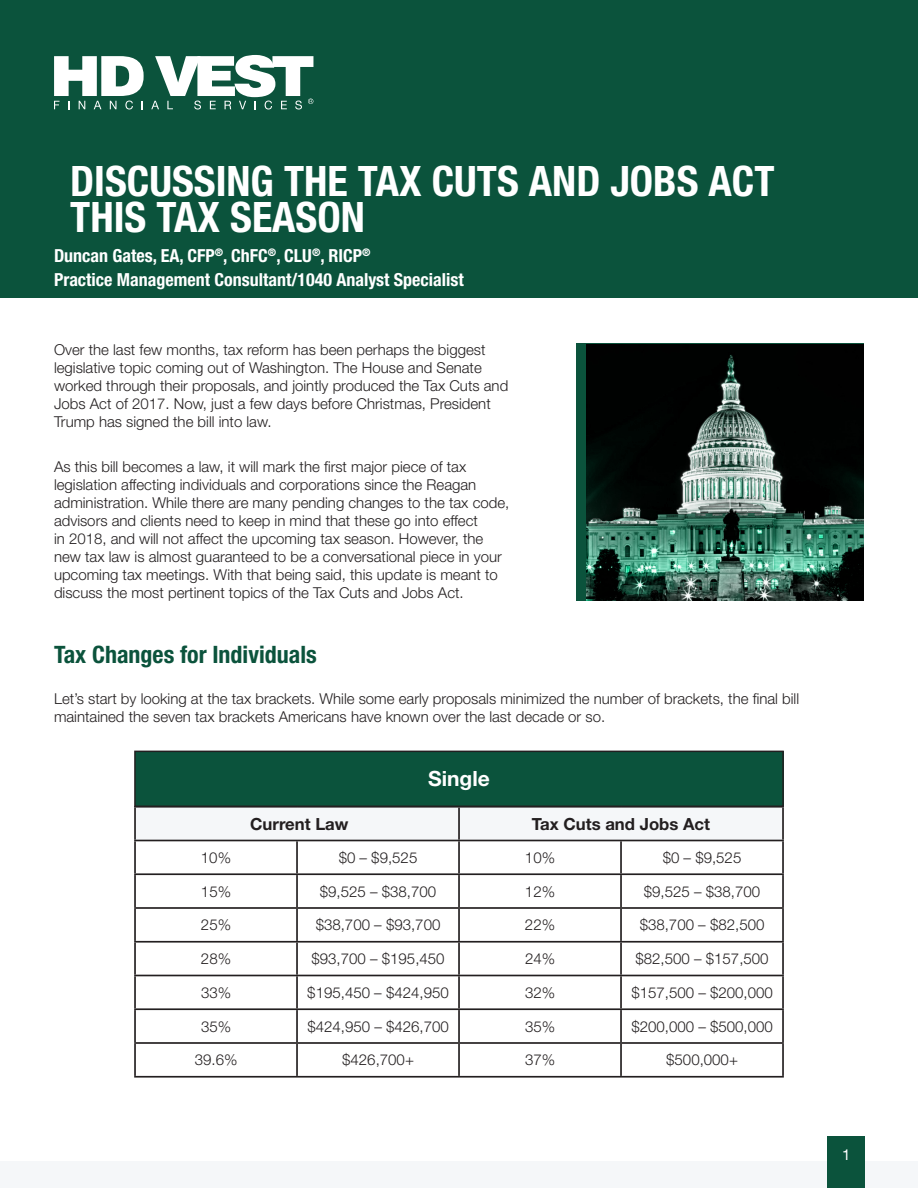
<style>
.page{position:relative;width:918px;height:1188px;background:#fff}
.page>*{position:absolute;margin:0;border:0;box-sizing:border-box;transform-origin:0 0}
.t1{font:700 condensed 42px "Helvetica Neue LT Std";color:#fff}
.t2{font:700 condensed 24px "Helvetica Neue LT Std";color:#0b533c}
.t3{font:700 21px "Helvetica Neue LT Std";color:#fff}
.t4{font:700 condensed 18px "Helvetica Neue LT Std";color:#fff}
.t5{font:700 16.8px "Helvetica Neue LT Std";color:#231f20}
.t6{font:300 15px/18px "Helvetica Neue LT Std";color:#231f20}
.t7{font:15px "Helvetica Neue LT Std";color:#fff}
</style>
<div class="page">
<div style="left:0;top:1161px;width:918px;height:27px;background:#f5f7f9"></div>
<div style="left:827px;top:1136px;width:37px;height:52px;background:#0b533c"></div>
<div style="left:0;top:0;width:918px;height:298px;background:#0b533c"></div>
<svg style="left:54px;top:55px;width:259px;height:55px"></svg>
<div style="left:135px;top:751px;width:648px;height:55px;background:#0b533c"></div>
<div style="left:134px;top:751px;width:650px;height:56px;border:2px solid #231f20"></div>
<svg style="left:136px;top:839px;width:646px;height:1px"></svg>
<hr style="left:134px;top:806px;width:163px;height:2px;background:#231f20">
<hr style="left:134px;top:808px;width:2px;height:32px;background:#231f20">
<hr style="left:297px;top:806px;width:162px;height:2px;background:#231f20">
<hr style="left:459px;top:806px;width:162px;height:2px;background:#231f20">
<hr style="left:458px;top:808px;width:2px;height:32px;background:#231f20">
<hr style="left:621px;top:806px;width:163px;height:2px;background:#231f20">
<hr style="left:782px;top:808px;width:2px;height:32px;background:#231f20">
<hr style="left:134px;top:840px;width:163px;height:1px;background:#231f20">
<hr style="left:134px;top:841px;width:2px;height:32px;background:#231f20">
<hr style="left:297px;top:840px;width:162px;height:1px;background:#231f20">
<hr style="left:296px;top:841px;width:2px;height:32px;background:#231f20">
<hr style="left:459px;top:840px;width:162px;height:1px;background:#231f20">
<hr style="left:458px;top:841px;width:2px;height:32px;background:#231f20">
<hr style="left:621px;top:840px;width:163px;height:1px;background:#231f20">
<hr style="left:620px;top:841px;width:2px;height:32px;background:#231f20">
<hr style="left:782px;top:841px;width:2px;height:32px;background:#231f20">
<hr style="left:134px;top:873px;width:163px;height:2px;background:#231f20">
<hr style="left:134px;top:875px;width:2px;height:32px;background:#231f20">
<hr style="left:297px;top:873px;width:162px;height:2px;background:#231f20">
<hr style="left:296px;top:875px;width:2px;height:32px;background:#231f20">
<hr style="left:459px;top:873px;width:162px;height:2px;background:#231f20">
<hr style="left:458px;top:875px;width:2px;height:32px;background:#231f20">
<hr style="left:621px;top:873px;width:163px;height:2px;background:#231f20">
<hr style="left:620px;top:875px;width:2px;height:32px;background:#231f20">
<hr style="left:782px;top:875px;width:2px;height:32px;background:#231f20">
<hr style="left:134px;top:907px;width:163px;height:2px;background:#231f20">
<hr style="left:134px;top:909px;width:2px;height:32px;background:#231f20">
<hr style="left:297px;top:907px;width:162px;height:2px;background:#231f20">
<hr style="left:296px;top:909px;width:2px;height:32px;background:#231f20">
<hr style="left:459px;top:907px;width:162px;height:2px;background:#231f20">
<hr style="left:458px;top:909px;width:2px;height:32px;background:#231f20">
<hr style="left:621px;top:907px;width:163px;height:2px;background:#231f20">
<hr style="left:620px;top:909px;width:2px;height:32px;background:#231f20">
<hr style="left:782px;top:909px;width:2px;height:32px;background:#231f20">
<hr style="left:134px;top:941px;width:163px;height:2px;background:#231f20">
<hr style="left:134px;top:943px;width:2px;height:32px;background:#231f20">
<hr style="left:297px;top:941px;width:162px;height:2px;background:#231f20">
<hr style="left:296px;top:943px;width:2px;height:32px;background:#231f20">
<hr style="left:459px;top:941px;width:162px;height:2px;background:#231f20">
<hr style="left:458px;top:943px;width:2px;height:32px;background:#231f20">
<hr style="left:621px;top:941px;width:163px;height:2px;background:#231f20">
<hr style="left:620px;top:943px;width:2px;height:32px;background:#231f20">
<hr style="left:782px;top:943px;width:2px;height:32px;background:#231f20">
<hr style="left:134px;top:975px;width:163px;height:1px;background:#231f20">
<hr style="left:134px;top:976px;width:2px;height:32px;background:#231f20">
<hr style="left:297px;top:975px;width:162px;height:1px;background:#231f20">
<hr style="left:296px;top:976px;width:2px;height:32px;background:#231f20">
<hr style="left:459px;top:975px;width:162px;height:1px;background:#231f20">
<hr style="left:458px;top:976px;width:2px;height:32px;background:#231f20">
<hr style="left:621px;top:975px;width:163px;height:1px;background:#231f20">
<hr style="left:620px;top:976px;width:2px;height:32px;background:#231f20">
<hr style="left:782px;top:976px;width:2px;height:32px;background:#231f20">
<hr style="left:134px;top:1008px;width:163px;height:2px;background:#231f20">
<hr style="left:134px;top:1010px;width:2px;height:32px;background:#231f20">
<hr style="left:297px;top:1008px;width:162px;height:2px;background:#231f20">
<hr style="left:296px;top:1010px;width:2px;height:32px;background:#231f20">
<hr style="left:459px;top:1008px;width:162px;height:2px;background:#231f20">
<hr style="left:458px;top:1010px;width:2px;height:32px;background:#231f20">
<hr style="left:621px;top:1008px;width:163px;height:2px;background:#231f20">
<hr style="left:620px;top:1010px;width:2px;height:32px;background:#231f20">
<hr style="left:782px;top:1010px;width:2px;height:32px;background:#231f20">
<hr style="left:134px;top:1042px;width:163px;height:2px;background:#231f20">
<hr style="left:134px;top:1044px;width:2px;height:32px;background:#231f20">
<hr style="left:297px;top:1042px;width:162px;height:2px;background:#231f20">
<hr style="left:296px;top:1044px;width:2px;height:32px;background:#231f20">
<hr style="left:459px;top:1042px;width:162px;height:2px;background:#231f20">
<hr style="left:458px;top:1044px;width:2px;height:32px;background:#231f20">
<hr style="left:621px;top:1042px;width:163px;height:2px;background:#231f20">
<hr style="left:620px;top:1044px;width:2px;height:32px;background:#231f20">
<hr style="left:782px;top:1044px;width:2px;height:32px;background:#231f20">
<hr style="left:134px;top:1076px;width:163px;height:2px;background:#231f20">
<hr style="left:297px;top:1076px;width:162px;height:2px;background:#231f20">
<hr style="left:459px;top:1076px;width:162px;height:2px;background:#231f20">
<hr style="left:621px;top:1076px;width:163px;height:2px;background:#231f20">
<svg style="left:577px;top:343px;width:287px;height:257px;background:#253c35"></svg>
<p class="t1" style="left:70px;top:156px;width:706px">DISCUSSING THE TAX CUTS AND JOBS ACT</p>
<p class="t1" style="left:70px;top:192px;width:296px">THIS TAX SEASON</p>
<p class="t4" style="left:54px;top:245px;width:318px">Duncan Gates, EA, CFP<sup>®</sup>, ChFC<sup>®</sup>, CLU<sup>®</sup>, RICP<sup>®</sup></p>
<p class="t4" style="left:54px;top:269px;width:411px">Practice Management Consultant/1040 Analyst Specialist</p>
<p class="t6" style="left:54px;top:340px;width:456px">Over the last few months, tax reform has been perhaps the biggest legislative topic coming out of Washington. The House and Senate worked through their proposals, and jointly produced the Tax Cuts and Jobs Act of 2017. Now, just a few days before Christmas, President Trump has signed the bill into law.</p>
<p class="t6" style="left:54px;top:457px;width:457px">As this bill becomes a law, it will mark the first major piece of tax legislation affecting individuals and corporations since the Reagan administration. While there are many pending changes to the tax code, advisors and clients need to keep in mind that these go into effect<br>in 2018, and will not affect the upcoming tax season. However, the new tax law is almost guaranteed to be a conversational piece in your upcoming tax meetings. With that being said, this update is meant to discuss the most pertinent topics of the Tax Cuts and Jobs Act.</p>
<p class="t2" style="left:54px;top:640px;width:264px">Tax Changes for Individuals</p>
<p class="t6" style="left:54px;top:690px;width:747px">Let’s start by looking at the tax brackets. While some early proposals minimized the number of brackets, the final bill maintained the seven tax brackets Americans have known over the last decade or so.</p>
<p class="t3" style="left:428px;top:766px;width:63px">Single</p>
<p class="t5" style="left:250px;top:813px;width:100px">Current Law</p>
<p class="t5" style="left:532px;top:813px;width:180px">Tax Cuts and Jobs Act</p>
<p class="t6" style="left:201px;top:848px;width:32px">10%</p>
<p class="t6" style="left:339px;top:848px;width:80px">$0 – $9,525</p>
<p class="t6" style="left:525px;top:848px;width:32px">10%</p>
<p class="t6" style="left:663px;top:848px;width:80px">$0 – $9,525</p>
<p class="t6" style="left:201px;top:882px;width:32px">15%</p>
<p class="t6" style="left:320px;top:882px;width:118px">$9,525 – $38,700</p>
<p class="t6" style="left:525px;top:882px;width:32px">12%</p>
<p class="t6" style="left:644px;top:882px;width:118px">$9,525 – $38,700</p>
<p class="t6" style="left:201px;top:916px;width:32px">25%</p>
<p class="t6" style="left:316px;top:916px;width:126px">$38,700 – $93,700</p>
<p class="t6" style="left:525px;top:916px;width:32px">22%</p>
<p class="t6" style="left:640px;top:916px;width:126px">$38,700 – $82,500</p>
<p class="t6" style="left:201px;top:949px;width:32px">28%</p>
<p class="t6" style="left:311px;top:949px;width:135px">$93,700 – $195,450</p>
<p class="t6" style="left:525px;top:949px;width:32px">24%</p>
<p class="t6" style="left:636px;top:949px;width:135px">$82,500 – $157,500</p>
<p class="t6" style="left:201px;top:983px;width:32px">33%</p>
<p class="t6" style="left:307px;top:983px;width:143px">$195,450 – $424,950</p>
<p class="t6" style="left:525px;top:983px;width:32px">32%</p>
<p class="t6" style="left:631px;top:983px;width:143px">$157,500 – $200,000</p>
<p class="t6" style="left:201px;top:1017px;width:32px">35%</p>
<p class="t6" style="left:307px;top:1017px;width:143px">$424,950 – $426,700</p>
<p class="t6" style="left:525px;top:1017px;width:32px">35%</p>
<p class="t6" style="left:631px;top:1017px;width:143px">$200,000 – $500,000</p>
<p class="t6" style="left:195px;top:1051px;width:44px">39.6%</p>
<p class="t6" style="left:342px;top:1051px;width:73px">$426,700+</p>
<p class="t6" style="left:525px;top:1051px;width:32px">37%</p>
<p class="t6" style="left:666px;top:1051px;width:73px">$500,000+</p>
<p class="t7" style="left:842px;top:1146px;width:10px">1</p>
</div>
